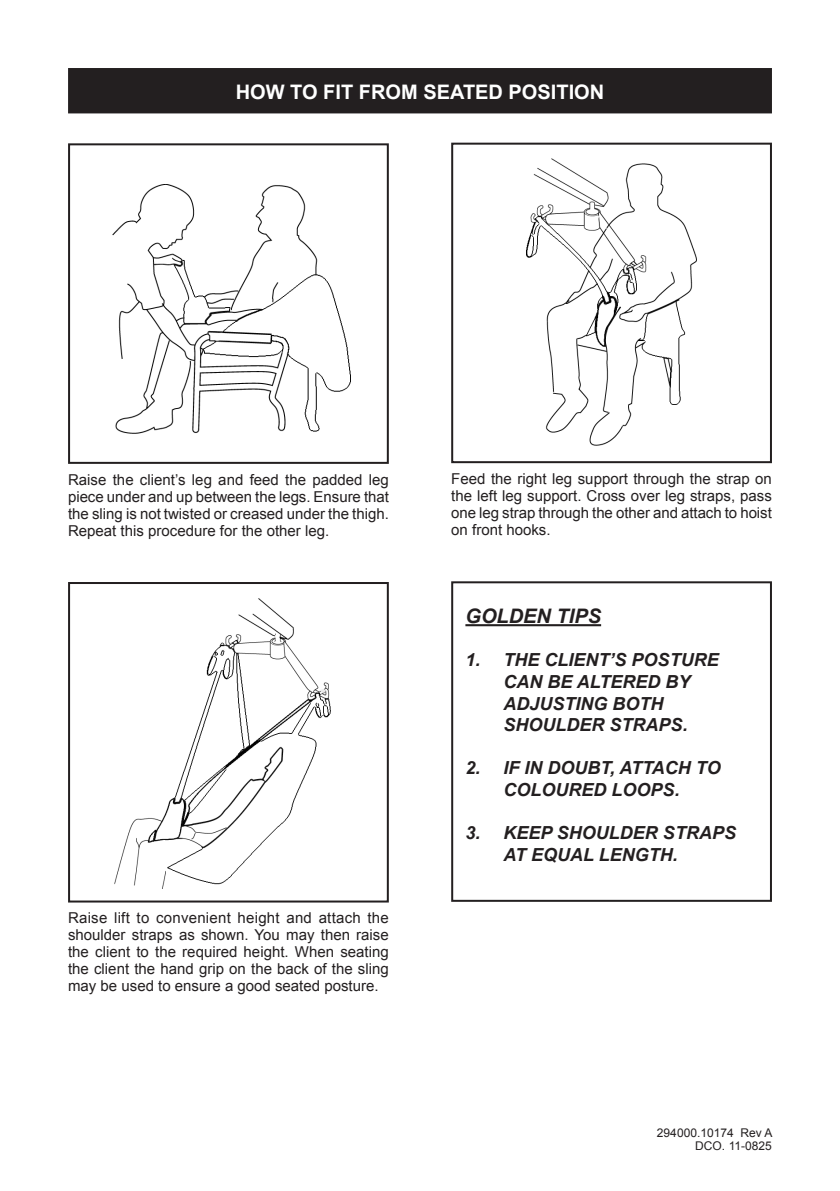
<style>
.page{position:relative;width:840px;height:1191px;background:#fff}
.page>*{position:absolute;margin:0;border:0;box-sizing:border-box;transform-origin:0 0}
.t1{font:700 20px "Arial";color:#fff}
.t2{font:italic 700 20px "Arial";color:#231f20}
.t3{font:italic 700 18px/21.6px "Arial";color:#231f20}
.t4{font:15px/17px "Arial";color:#231f20;text-align:justify}
.t5{font:12px/13px "Arial";color:#231f20;text-align:right}
</style>
<div class="page">
<div style="left:69px;top:69px;width:701px;height:43px;background:#231f20"></div>
<div style="left:68px;top:68px;width:703px;height:45px;border:2px solid #231f20"></div>
<div style="left:68px;top:143px;width:320px;height:321px;border:2px solid #231f20"></div>
<div style="left:451px;top:143px;width:320px;height:320px;border:2px solid #231f20"></div>
<div style="left:68px;top:582px;width:320px;height:320px;border:2px solid #231f20"></div>
<div style="left:451px;top:581px;width:320px;height:321px;border:2px solid #231f20"></div>
<img style="left:112px;top:184px;width:238px;height:250px">
<img style="left:526px;top:158px;width:170px;height:287px">
<img style="left:114px;top:598px;width:217px;height:290px">
<hr style="left:465px;top:624px;width:135px;height:2px;background:#231f20">
<p class="t1" style="left:235px;top:78px;width:370px">HOW TO FIT FROM SEATED POSITION</p>
<p class="t4" style="left:68px;top:471px;width:322px">Raise the client’s leg and feed the padded leg piece under and up between the legs. Ensure that the sling is not twisted or creased under the thigh.<br>Repeat this procedure for the other leg.</p>
<p class="t4" style="left:451px;top:470px;width:322px">Feed the right leg support through the strap on the left leg support. Cross over leg straps, pass one leg strap through the other and attach to hoist on front hooks.</p>
<p class="t4" style="left:68px;top:909px;width:322px">Raise lift to convenient height and attach the shoulder straps as shown. You may then raise the client to the required height. When seating the client the hand grip on the back of the sling may be used to ensure a good seated posture.</p>
<p class="t2" style="left:465px;top:603px;width:137px">GOLDEN TIPS</p>
<p class="t3" style="left:503px;top:649px;width:217px;text-indent:-38px">1. THE CLIENT’S POSTURE<br>CAN BE ALTERED BY<br>ADJUSTING BOTH<br>SHOULDER STRAPS.</p>
<p class="t3" style="left:465px;top:757px;width:256px;text-align:center">2. IF IN DOUBT, ATTACH TO<br>COLOURED LOOPS.</p>
<p class="t3" style="left:503px;top:822px;width:234px;text-indent:-38px">3. KEEP SHOULDER STRAPS<br>AT EQUAL LENGTH.</p>
<p class="t5" style="left:656px;top:1126px;width:117px">294000.10174 Rev A<br>DCO. 11-0825</p>
</div>
